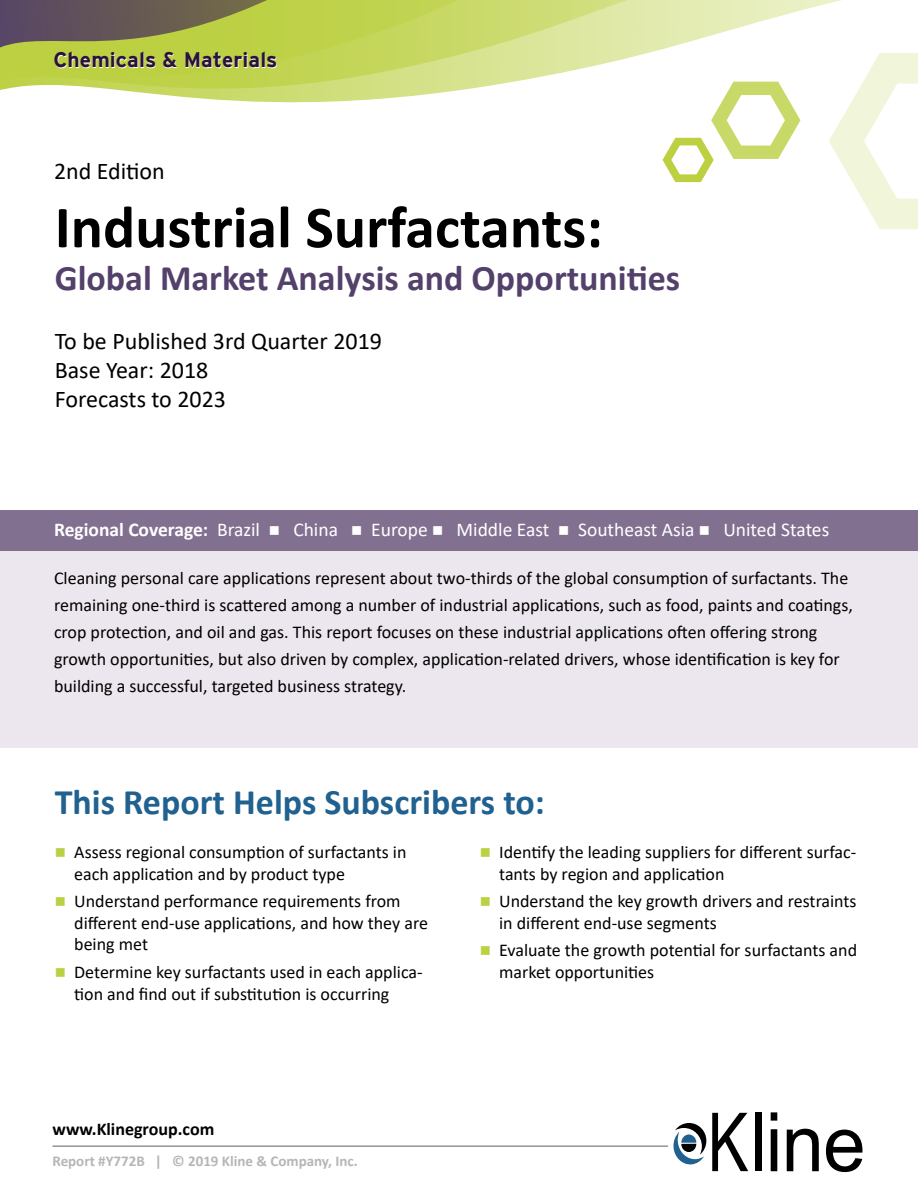
<style>
.page{position:relative;width:918px;height:1188px;background:#fff}
.page>*{position:absolute;margin:0;border:0;box-sizing:border-box;transform-origin:0 0}
.t1{font:700 60px "Calibri";color:#000}
.t2{font:700 36px "Calibri";color:#54416b}
.t3{font:700 36px "Calibri";color:#20618f}
.t4{font:24px/28.8px "Calibri";color:#000}
.t5{font:700 21px "Interstate";letter-spacing:.005em;color:#2a123a}
.t6{font:19.5px "Calibri";color:#fff}
.t7{font:18px/21.6px "Calibri";color:#000}
.t8{font:700 18px "Calibri";color:#000}
.t9{font:700 15px "Calibri";color:#b4b6b8}
.s1{font-weight:700}
.s2{color:#bbd043}
</style>
<div class="page">
<svg style="left:674px;top:1123px;width:32px;height:42px"></svg>
<div style="left:755px;top:1113px;width:6px;height:58px;background:#000"></div>
<svg style="left:771px;top:1112px;width:6px;height:59px"></svg>
<svg style="left:787px;top:1129px;width:32px;height:42px"></svg>
<svg style="left:826px;top:1130px;width:36px;height:42px"></svg>
<svg style="left:712px;top:1113px;width:36px;height:58px"></svg>
<hr style="left:52px;top:1145px;width:616px;height:2px;background:#939598">
<div style="left:0;top:510px;width:918px;height:41px;background:#827091"></div>
<div style="left:0;top:551px;width:918px;height:197px;background:#ece7ee"></div>
<svg style="left:0;top:0;width:835px;height:101px"></svg>
<svg style="left:0;top:0;width:653px;height:79px;background:#d1df7f"></svg>
<svg style="left:0;top:0;width:542px;height:57px;background:#a8b056"></svg>
<svg style="left:663px;top:82px;width:137px;height:100px"></svg>
<svg style="left:829px;top:53px;width:89px;height:176px"></svg>
<p class="t5" style="left:53px;top:48px;width:226px">Chemicals &amp; Materials</p>
<h3 class="t4" style="left:54px;top:156px;width:112px">2nd Edition</h3>
<h1 class="t1" style="left:55px;top:185px;width:550px">Industrial Surfactants:</h1>
<h2 class="t2" style="left:55px;top:253px;width:627px">Global Market Analysis and Opportunities</h2>
<h3 class="t4" style="left:55px;top:326px;width:329px">To be Published 3rd Quarter 2019<br>Base Year: 2018<br>Forecasts to 2023</h3>
<p class="t6" style="left:54px;top:516px;width:777px"><span class="s1">Regional Coverage:</span> Brazil ■ China ■ Europe ■ Middle East ■ Southeast Asia ■ United States</p>
<p class="t7" style="left:54px;top:564px;width:801px;line-height:27px">Cleaning personal care applications represent about two-thirds of the global consumption of surfactants. The remaining one-third is scattered among a number of industrial applications, such as food, paints and coatings, crop protection, and oil and gas. This report focuses on these industrial applications often offering strong growth opportunities, but also driven by complex, application-related drivers, whose identification is key for building a successful, targeted business strategy.</p>
<h2 class="t3" style="left:55px;top:776px;width:492px">This Report Helps Subscribers to:</h2>
<p class="t7" style="left:74px;top:841px;width:334px;text-indent:-20px"><span class="s2">■</span> Assess regional consumption of surfactants in each application and by product type</p>
<p class="t7" style="left:74px;top:890px;width:355px;text-indent:-20px"><span class="s2">■</span> Understand performance requirements from different end-use applications, and how they are being met</p>
<p class="t7" style="left:74px;top:961px;width:350px;text-indent:-20px"><span class="s2">■</span> Determine key surfactants used in each applica&shy;tion and find out if substitution is occurring</p>
<p class="t7" style="left:499px;top:841px;width:359px;text-indent:-20px"><span class="s2">■</span> Identify the leading suppliers for different surfac&shy;tants by region and application</p>
<p class="t7" style="left:499px;top:890px;width:359px;text-indent:-20px"><span class="s2">■</span> Understand the key growth drivers and restraints in different end-use segments</p>
<p class="t7" style="left:499px;top:939px;width:359px;text-indent:-20px"><span class="s2">■</span> Evaluate the growth potential for surfactants and market opportunities</p>
<p class="t8" style="left:52px;top:1116px;width:163px">www.Klinegroup.com</p>
<p class="t9" style="left:52px;top:1150px;width:307px">Report #Y772B | © 2019 Kline &amp; Company, Inc.</p>
</div>
